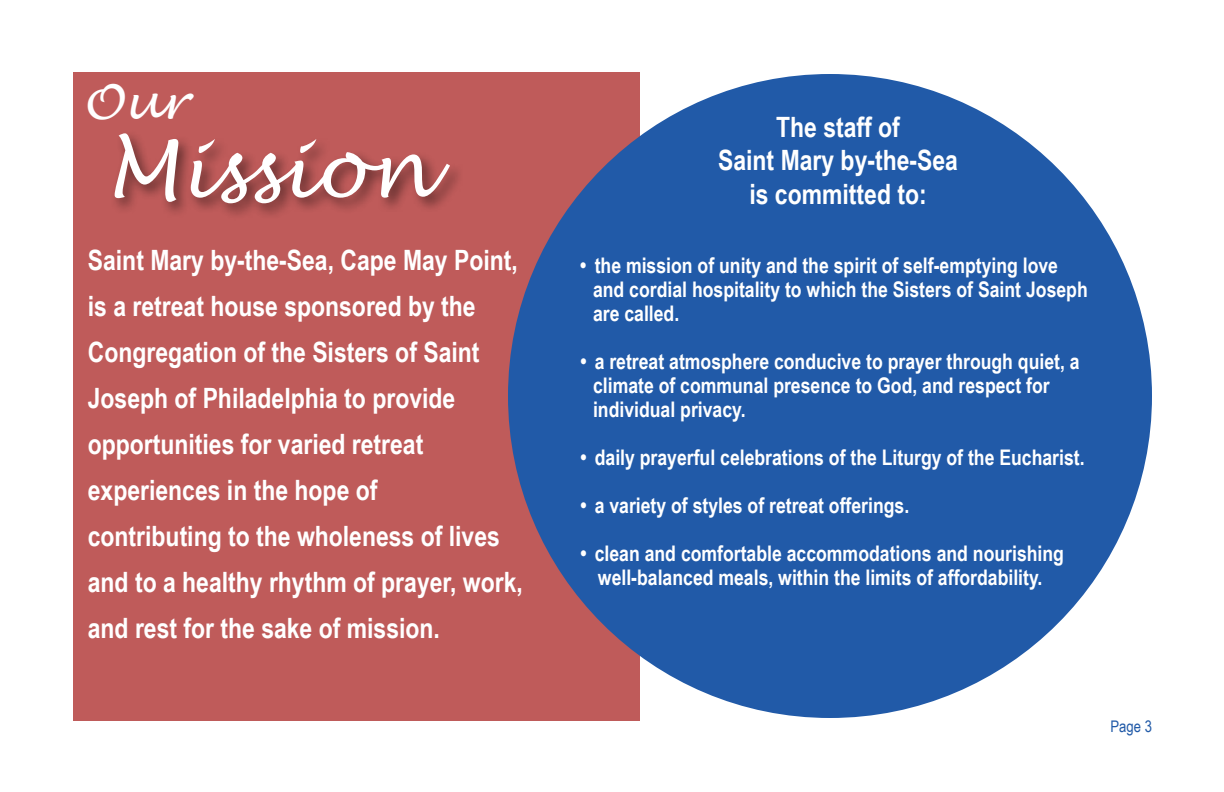
<style>
.page{position:relative;width:1224px;height:792px;background:#fff}
.page>*{position:absolute;margin:0;border:0;box-sizing:border-box;transform-origin:0 0}
.t1{font:italic 78px "Lucida Handwriting";color:#fff}
.t2{font:italic 48px "Lucida Handwriting";color:#fff}
.t3{font:700 28px/46px "Arial Narrow";color:#fff}
.t4{font:700 21.6px/24px "Arial Narrow";color:#fff}
.t5{font:16px "Arial Narrow";color:#215aa8}
</style>
<div class="page">
<div style="left:73px;top:72px;width:566px;height:649px;background:#bf5b5a"></div>
<div style="left:110px;top:130px;width:356px;height:90px;background:#000;opacity:.5"></div>
<div style="left:508px;top:74px;width:644px;height:644px;background:#215aa8;border-radius:50%"></div>
<h2 class="t2" style="left:82px;top:73px;width:106px">Our</h2>
<h1 class="t1" style="left:105px;top:122px;width:326px">Mission</h1>
<p class="t3" style="left:718px;top:109px;width:241px;line-height:33.6px;text-align:center">The staff of<br>Saint Mary by-the-Sea is committed to:</p>
<p class="t3" style="left:88px;top:236px;width:437px">Saint Mary by-the-Sea, Cape May Point, is a retreat house sponsored by the Congregation of the Sisters of Saint Joseph of Philadelphia to provide opportunities for varied retreat experiences in the hope of<br>contributing to the wholeness of lives and to a healthy rhythm of prayer, work, and rest for the sake of mission.</p>
<p class="t4" style="left:593px;top:252px;width:496px;text-indent:-13px">• the mission of unity and the spirit of self-emptying love and cordial hospitality to which the Sisters of Saint Joseph are called.</p>
<p class="t4" style="left:593px;top:348px;width:488px;text-indent:-13px">• a retreat atmosphere conducive to prayer through quiet, a climate of communal presence to God, and respect for individual privacy.</p>
<p class="t4" style="left:580px;top:444px;width:506px">• daily prayerful celebrations of the Liturgy of the Eucharist.</p>
<p class="t4" style="left:580px;top:492px;width:330px">• a variety of styles of retreat offerings.</p>
<p class="t4" style="left:580px;top:540px;width:485px;text-align:center">• clean and comfortable accommodations and nourishing well-balanced meals, within the limits of affordability.</p>
<p class="t5" style="left:1110px;top:715px;width:43px">Page 3</p>
</div>
